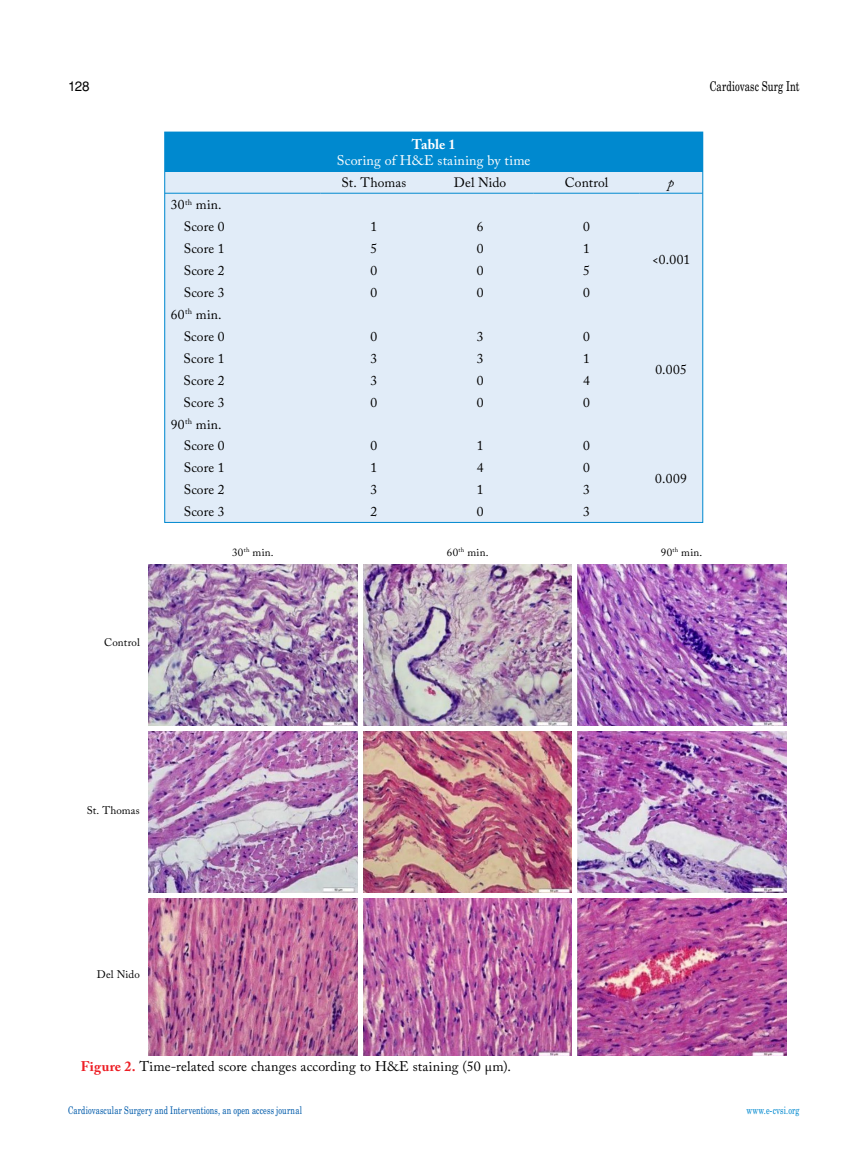
<style>
.page{position:relative;width:859px;height:1170px;background:#fff}
.page>*{position:absolute;margin:0;border:0;box-sizing:border-box;transform-origin:0 0}
.t1{font:13.95px "Adobe Caslon Pro";letter-spacing:.01em;color:#000}
.t2{font:13.95px "Adobe Caslon Pro";letter-spacing:.015em;color:#fff}
.t3{font:700 13.95px "Adobe Caslon Pro";color:#fff}
.t4{font:13.5px/21.9px "Adobe Caslon Pro";letter-spacing:.01em;color:#000;text-align:right}
.t5{font:13.5px "Madison Tr";letter-spacing:.005em;color:#000}
.t6{font:13.5px "Helvetica Normal Tr";color:#000}
.t7{font:italic 13.5px "Adobe Caslon Pro";color:#000}
.t8{font:10.95px "Adobe Caslon Pro";letter-spacing:.025em;color:#000}
.t9{font:10.5px "Madison Tr";letter-spacing:.015em;color:#005baa}
.t10{font:10.5px "Madison Tr";letter-spacing:.015em;color:#0089cf}
.s1{font-weight:700;color:#ed1d24}
</style>
<div class="page">
<div style="left:165px;top:132px;width:538px;height:390px;background:#e1ecf8"></div>
<div style="left:165px;top:132px;width:538px;height:39px;background:#0089cf"></div>
<hr style="left:165px;top:193px;width:156px;height:1px;background:#0089cf">
<hr style="left:321px;top:193px;width:106px;height:1px;background:#0089cf">
<hr style="left:427px;top:193px;width:106px;height:1px;background:#0089cf">
<hr style="left:533px;top:193px;width:107px;height:1px;background:#0089cf">
<hr style="left:640px;top:193px;width:63px;height:1px;background:#0089cf">
<img style="left:148px;top:564px;width:638px;height:490px">
<div style="left:358px;top:563px;width:5px;height:492px;background:#fff"></div>
<div style="left:147px;top:726px;width:640px;height:5px;background:#fff"></div>
<div style="left:147px;top:892px;width:640px;height:5px;background:#fff"></div>
<div style="left:572px;top:563px;width:5px;height:492px;background:#fff"></div>
<p class="t6" style="left:68px;top:78px;width:23px">128</p>
<p class="t5" style="left:710px;top:78px;width:91px">Cardiovasc Surg Int</p>
<p class="t4" style="left:171px;top:193px;width:55px">30<sup>th</sup> min.<br>Score 0</p>
<p class="t3" style="left:412px;top:135px;width:45px">Table 1</p>
<p class="t2" style="left:337px;top:152px;width:195px">Scoring of H&amp;E staining by time</p>
<p class="t4" style="left:341px;top:171px;width:66px">St. Thomas</p>
<p class="t4" style="left:454px;top:171px;width:54px">Del Nido</p>
<p class="t4" style="left:565px;top:171px;width:45px">Control</p>
<p class="t7" style="left:668px;top:175px;width:8px">p</p>
<p class="t4" style="left:370px;top:215px;width:8px">1</p>
<p class="t4" style="left:477px;top:215px;width:8px">6</p>
<p class="t4" style="left:583px;top:215px;width:8px">0</p>
<p class="t4" style="left:184px;top:237px;width:43px">Score 1</p>
<p class="t4" style="left:370px;top:237px;width:8px">5</p>
<p class="t4" style="left:477px;top:237px;width:8px">0</p>
<p class="t4" style="left:583px;top:237px;width:8px">1</p>
<p class="t4" style="left:184px;top:259px;width:43px">Score 2</p>
<p class="t4" style="left:370px;top:259px;width:8px">0</p>
<p class="t4" style="left:477px;top:259px;width:8px">0</p>
<p class="t4" style="left:583px;top:259px;width:8px">5</p>
<p class="t4" style="left:184px;top:281px;width:43px">Score 3</p>
<p class="t4" style="left:370px;top:281px;width:8px">0</p>
<p class="t4" style="left:477px;top:281px;width:8px">0</p>
<p class="t4" style="left:583px;top:281px;width:8px">0</p>
<p class="t4" style="left:171px;top:303px;width:55px">60<sup>th</sup> min.<br>Score 0</p>
<p class="t4" style="left:370px;top:325px;width:8px">0</p>
<p class="t4" style="left:477px;top:325px;width:8px">3</p>
<p class="t4" style="left:583px;top:325px;width:8px">0</p>
<p class="t4" style="left:184px;top:347px;width:43px">Score 1</p>
<p class="t4" style="left:370px;top:347px;width:8px">3</p>
<p class="t4" style="left:477px;top:347px;width:8px">3</p>
<p class="t4" style="left:583px;top:347px;width:8px">1</p>
<p class="t4" style="left:184px;top:369px;width:43px">Score 2</p>
<p class="t4" style="left:370px;top:369px;width:8px">3</p>
<p class="t4" style="left:477px;top:369px;width:8px">0</p>
<p class="t4" style="left:583px;top:369px;width:8px">4</p>
<p class="t4" style="left:184px;top:391px;width:43px">Score 3</p>
<p class="t4" style="left:370px;top:391px;width:8px">0</p>
<p class="t4" style="left:477px;top:391px;width:8px">0</p>
<p class="t4" style="left:583px;top:391px;width:8px">0</p>
<p class="t4" style="left:171px;top:413px;width:55px">90<sup>th</sup> min.<br>Score 0</p>
<p class="t4" style="left:370px;top:435px;width:8px">0</p>
<p class="t4" style="left:477px;top:435px;width:8px">1</p>
<p class="t4" style="left:583px;top:435px;width:8px">0</p>
<p class="t4" style="left:184px;top:456px;width:43px">Score 1</p>
<p class="t4" style="left:370px;top:456px;width:8px">1</p>
<p class="t4" style="left:477px;top:456px;width:8px">4</p>
<p class="t4" style="left:583px;top:456px;width:8px">0</p>
<p class="t4" style="left:184px;top:478px;width:43px">Score 2</p>
<p class="t4" style="left:370px;top:478px;width:8px">3</p>
<p class="t4" style="left:477px;top:478px;width:8px">1</p>
<p class="t4" style="left:583px;top:478px;width:8px">3</p>
<p class="t4" style="left:184px;top:500px;width:43px">Score 3</p>
<p class="t4" style="left:370px;top:500px;width:8px">2</p>
<p class="t4" style="left:477px;top:500px;width:8px">0</p>
<p class="t4" style="left:583px;top:500px;width:8px">3</p>
<p class="t4" style="left:652px;top:248px;width:40px">&lt;0.001</p>
<p class="t4" style="left:655px;top:358px;width:33px">0.005</p>
<p class="t4" style="left:655px;top:467px;width:33px">0.009</p>
<p class="t8" style="left:104px;top:636px;width:37px">Control</p>
<p class="t8" style="left:87px;top:803px;width:55px">St. Thomas</p>
<p class="t8" style="left:97px;top:967px;width:44px">Del Nido</p>
<p class="t8" style="left:232px;top:545px;width:43px">30<sup>th</sup> min.</p>
<p class="t8" style="left:447px;top:545px;width:43px">60<sup>th</sup> min.</p>
<p class="t8" style="left:661px;top:545px;width:43px">90<sup>th</sup> min.</p>
<p class="t1" style="left:81px;top:1058px;width:432px"><span class="s1">Figure 2.</span> Time-related score changes according to H&amp;E staining (50 µm).</p>
<p class="t9" style="left:68px;top:1103px;width:235px">Cardiovascular Surgery and Interventions, an open access journal</p>
<p class="t10" style="left:746px;top:1103px;width:55px">www.e-cvsi.org</p>
</div>
